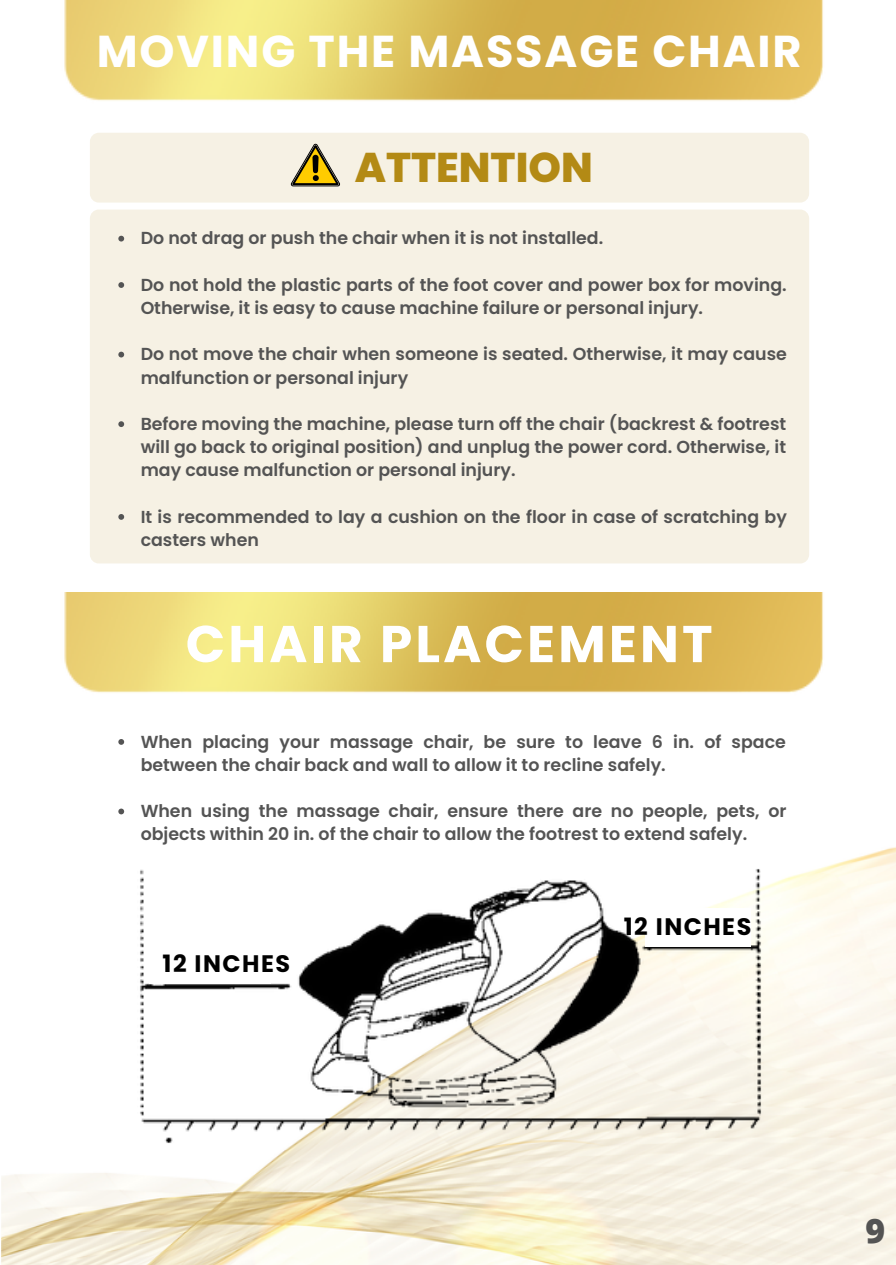
<style>
.page{position:relative;width:896px;height:1265px;background:#fff}
.page>*{position:absolute;margin:0;border:0;box-sizing:border-box;transform-origin:0 0}
.t1{font:700 51.6px "Poppins";letter-spacing:.06em;color:#fff}
.t2{font:700 44.7px "Poppins";letter-spacing:.04em;color:#fff}
.t3{font:800 41.4px "Poppins";color:#b38a15}
.t4{font:800 33.6px "Open Sans";color:#545454}
.t5{font:700 24px "Poppins";letter-spacing:.06em;color:#000}
.t6{font:600 17.4px/23.1px "Poppins";color:#545454}
</style>
<div class="page">
<img style="left:1px;top:557px;width:895px;height:707px">
<img style="left:64px;top:0;width:759px;height:139px">
<div style="left:90px;top:133px;width:719px;height:70px;background:#f6f1e4;border-radius:9px"></div>
<div style="left:90px;top:209px;width:719px;height:354px;background:#f6f1e4;border-radius:9px"></div>
<svg style="left:291px;top:144px;width:49px;height:42px"></svg>
<img style="left:53px;top:592px;width:793px;height:140px">
<svg style="left:118px;top:236px;width:6px;height:5px"></svg>
<svg style="left:118px;top:282px;width:6px;height:6px"></svg>
<svg style="left:118px;top:352px;width:6px;height:5px"></svg>
<svg style="left:118px;top:421px;width:6px;height:6px"></svg>
<svg style="left:118px;top:514px;width:6px;height:6px"></svg>
<svg style="left:118px;top:739px;width:6px;height:6px"></svg>
<svg style="left:118px;top:808px;width:6px;height:6px"></svg>
<img style="left:124px;top:866px;width:649px;height:279px">
<div style="left:149px;top:945px;width:122px;height:38px;background:#fff"></div>
<div style="left:645px;top:908px;width:106px;height:38px;background:#fff"></div>
<h2 class="t2" style="left:97px;top:21px;width:706px">MOVING THE MASSAGE CHAIR</h2>
<h3 class="t3" style="left:355px;top:139px;width:239px">ATTENTION</h3>
<p class="t6" style="left:141px;top:227px;width:464px">Do not drag or push the chair when it is not installed.</p>
<p class="t6" style="left:141px;top:273px;width:647px">Do not hold the plastic parts of the foot cover and power box for moving.<br>Otherwise, it is easy to cause machine failure or personal injury.</p>
<p class="t6" style="left:141px;top:343px;width:647px">Do not move the chair when someone is seated. Otherwise, it may cause malfunction or personal injury</p>
<p class="t6" style="left:141px;top:412px;width:647px;text-align:justify">Before moving the machine, please turn off the chair (backrest &amp; footrest will go back to original position) and unplug the power cord. Otherwise, it may cause malfunction or personal injury.</p>
<p class="t6" style="left:141px;top:505px;width:647px">It is recommended to lay a cushion on the floor in case of scratching by casters when</p>
<h1 class="t1" style="left:186px;top:608px;width:528px">CHAIR PLACEMENT</h1>
<p class="t6" style="left:141px;top:730px;width:646px">When placing your massage chair, be sure to leave 6 in. of space between the chair back and wall to allow it to recline safely.</p>
<p class="t6" style="left:141px;top:799px;width:647px">When using the massage chair, ensure there are no people, pets, or objects within 20 in. of the chair to allow the footrest to extend safely.</p>
<h3 class="t5" style="left:162px;top:947px;width:129px">12 INCHES</h3>
<h3 class="t5" style="left:623px;top:909px;width:129px">12 INCHES</h3>
<h3 class="t4" style="left:865px;top:1207px;width:21px">9</h3>
</div>
